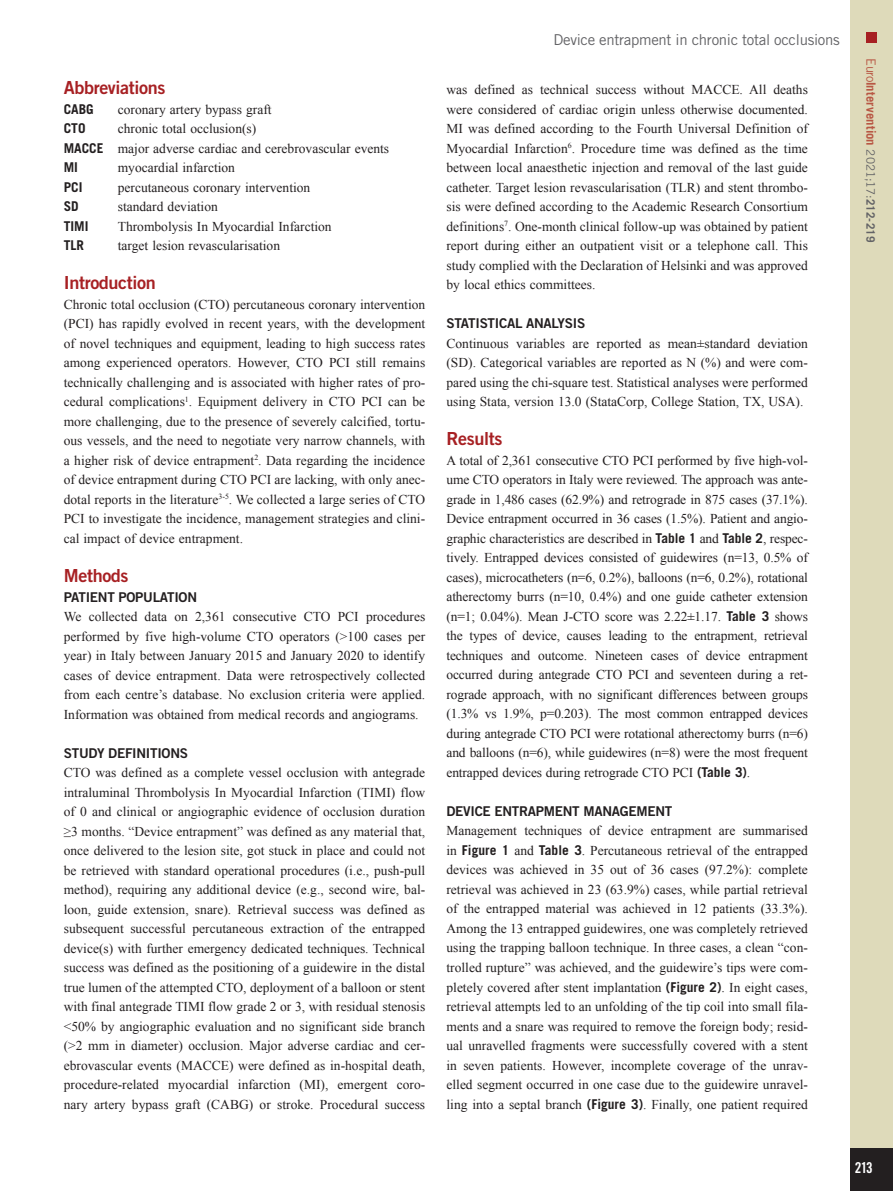
<style>
.page{position:relative;width:893px;height:1191px;background:#fff}
.page>*{position:absolute;margin:0;border:0;box-sizing:border-box;transform-origin:0 0}
.intertitre1{font:18px "Trade Gothic LT Std Bd 2";letter-spacing:-.02em;color:#a72023}
.t1{font:15px "Trade Gothic LT Std";letter-spacing:-.02em;color:#636366}
.t2{font:15px "Trade Gothic LT Std Bd Cn 20";color:#fff}
.text_1er_paragraph{font:13.5px/19.5px "Times New Roman";color:#231f20;text-align:justify}
.intertitre2{font:13.5px "Trade Gothic LT Std Bd 2";letter-spacing:-.02em;color:#231f20}
.text_1er_paragraph-2{font:700 13.5px "Trade Gothic LT Std";color:#231f20}
.t3{font:700 12.75px "Trade Gothic LT Std";letter-spacing:.005em;color:#b85744}
.s1{font-family:"Trade Gothic LT Std";font-weight:700}
.s2{font-weight:400}
.s3{font-weight:400;font-size:11.7px;color:#636366}
.s4{font-size:11.7px;color:#636366}
</style>
<div class="page">
<div style="left:850px;top:0;width:43px;height:1191px;background:#dedaba"></div>
<div style="left:850px;top:1148px;width:43px;height:43px;background:#231f20"></div>
<div style="left:866px;top:32px;width:11px;height:10px;background:#a72023"></div>
<p class="intertitre1" style="left:64px;top:77px;width:103px">Abbreviations</p>
<p class="text_1er_paragraph-2" style="left:64px;top:101px;width:32px">CABG</p>
<p class="text_1er_paragraph" style="left:118px;top:99px;width:155px">coronary artery bypass graft</p>
<p class="text_1er_paragraph-2" style="left:64px;top:120px;width:23px">CTO</p>
<p class="text_1er_paragraph" style="left:118px;top:119px;width:140px">chronic total occlusion(s)</p>
<p class="text_1er_paragraph" style="left:64px;top:138px;width:327px"><span class="s1">MACCE</span> major adverse cardiac and cerebrovascular events</p>
<p class="text_1er_paragraph-2" style="left:64px;top:159px;width:16px">MI</p>
<p class="text_1er_paragraph" style="left:118px;top:158px;width:119px">myocardial infarction</p>
<p class="text_1er_paragraph-2" style="left:64px;top:179px;width:20px">PCI</p>
<p class="text_1er_paragraph" style="left:118px;top:177px;width:194px">percutaneous coronary intervention</p>
<p class="text_1er_paragraph-2" style="left:64px;top:198px;width:17px">SD</p>
<p class="text_1er_paragraph" style="left:118px;top:197px;width:102px">standard deviation</p>
<p class="text_1er_paragraph-2" style="left:64px;top:218px;width:26px">TIMI</p>
<p class="text_1er_paragraph" style="left:118px;top:216px;width:215px">Thrombolysis In Myocardial Infarction</p>
<p class="text_1er_paragraph-2" style="left:64px;top:237px;width:22px">TLR</p>
<p class="text_1er_paragraph" style="left:118px;top:236px;width:164px">target lesion revascularisation</p>
<p class="intertitre1" style="left:64px;top:272px;width:94px">Introduction</p>
<p class="text_1er_paragraph" style="left:64px;top:294px;width:363px">Chronic total occlusion (CTO) percutaneous coronary intervention (PCI) has rapidly evolved in recent years, with the development of novel techniques and equipment, leading to high success rates among experienced operators. However, CTO PCI still remains technically challenging and is associated with higher rates of pro&shy;cedural complications<sup>1</sup>. Equipment delivery in CTO PCI can be more challenging, due to the presence of severely calcified, tortu&shy;ous vessels, and the need to negotiate very narrow channels, with a higher risk of device entrapment<sup>2</sup>. Data regarding the incidence of device entrapment during CTO PCI are lacking, with only anec&shy;dotal reports in the literature<sup>3-5</sup>. We collected a large series of CTO PCI to investigate the incidence, management strategies and clini&shy;cal impact of device entrapment.</p>
<p class="intertitre1" style="left:64px;top:564px;width:66px">Methods</p>
<p class="intertitre2" style="left:64px;top:588px;width:135px">PATIENT POPULATION</p>
<p class="text_1er_paragraph" style="left:64px;top:606px;width:363px">We collected data on 2,361 consecutive CTO PCI procedures performed by five high-volume CTO operators (&gt;100 cases per year) in Italy between January 2015 and January 2020 to identify cases of device entrapment. Data were retrospectively collected from each centre’s database. No exclusion criteria were applied.<br>Information was obtained from medical records and angiograms.</p>
<p class="intertitre2" style="left:64px;top:744px;width:126px">STUDY DEFINITIONS</p>
<p class="text_1er_paragraph" style="left:64px;top:762px;width:363px">CTO was defined as a complete vessel occlusion with antegrade intraluminal Thrombolysis In Myocardial Infarction (TIMI) flow of 0 and clinical or angiographic evidence of occlusion duration ≥3 months. “Device entrapment” was defined as any material that, once delivered to the lesion site, got stuck in place and could not be retrieved with standard operational procedures (i.e., push-pull method), requiring any additional device (e.g., second wire, bal&shy;loon, guide extension, snare). Retrieval success was defined as subsequent successful percutaneous extraction of the entrapped device(s) with further emergency dedicated techniques. Technical success was defined as the positioning of a guidewire in the distal true lumen of the attempted CTO, deployment of a balloon or stent with final antegrade TIMI flow grade 2 or 3, with residual stenosis &lt;50% by angiographic evaluation and no significant side branch (&gt;2 mm in diameter) occlusion. Major adverse cardiac and cer&shy;ebrovascular events (MACCE) were defined as in-hospital death, procedure-related myocardial infarction (MI), emergent coro&shy;nary artery bypass graft (CABG) or stroke. Procedural success</p>
<p class="t1" style="left:553px;top:30px;width:288px">Device entrapment in chronic total occlusions</p>
<p class="text_1er_paragraph" style="left:446px;top:80px;width:363px">was defined as technical success without MACCE. All deaths were considered of cardiac origin unless otherwise documented.<br>MI was defined according to the Fourth Universal Definition of Myocardial Infarction<sup>6</sup>. Procedure time was defined as the time between local anaesthetic injection and removal of the last guide catheter. Target lesion revascularisation (TLR) and stent thrombo&shy;sis were defined according to the Academic Research Consortium definitions<sup>7</sup>. One-month clinical follow-up was obtained by patient report during either an outpatient visit or a telephone call. This study complied with the Declaration of Helsinki and was approved by local ethics committees.</p>
<p class="intertitre2" style="left:446px;top:315px;width:140px">STATISTICAL ANALYSIS</p>
<p class="text_1er_paragraph" style="left:446px;top:333px;width:363px">Continuous variables are reported as mean±standard deviation (SD). Categorical variables are reported as N (%) and were com&shy;pared using the chi-square test. Statistical analyses were performed using Stata, version 13.0 (StataCorp, College Station, TX, USA).</p>
<p class="intertitre1" style="left:446px;top:428px;width:57px">Results</p>
<p class="text_1er_paragraph" style="left:446px;top:450px;width:363px">A total of 2,361 consecutive CTO PCI performed by five high-vol&shy;ume CTO operators in Italy were reviewed. The approach was ante&shy;grade in 1,486 cases (62.9%) and retrograde in 875 cases (37.1%).<br>Device entrapment occurred in 36 cases (1.5%). Patient and angio&shy;graphic characteristics are described in <span class="s1">Table 1</span> and <span class="s1">Table 2</span>, respec&shy;tively. Entrapped devices consisted of guidewires (n=13, 0.5% of cases), microcatheters (n=6, 0.2%), balloons (n=6, 0.2%), rotational atherectomy burrs (n=10, 0.4%) and one guide catheter extension (n=1; 0.04%). Mean J-CTO score was 2.22±1.17. <span class="s1">Table 3</span> shows the types of device, causes leading to the entrapment, retrieval techniques and outcome. Nineteen cases of device entrapment occurred during antegrade CTO PCI and seventeen during a ret&shy;rograde approach, with no significant differences between groups (1.3% vs 1.9%, p=0.203). The most common entrapped devices during antegrade CTO PCI were rotational atherectomy burrs (n=6) and balloons (n=6), while guidewires (n=8) were the most frequent entrapped devices during retrograde CTO PCI <span class="s1">(Table 3)</span>.</p>
<p class="intertitre2" style="left:446px;top:802px;width:227px">DEVICE ENTRAPMENT MANAGEMENT</p>
<p class="text_1er_paragraph" style="left:446px;top:821px;width:363px">Management techniques of device entrapment are summarised in <span class="s1">Figure 1</span> and <span class="s1">Table 3</span>. Percutaneous retrieval of the entrapped devices was achieved in 35 out of 36 cases (97.2%): complete retrieval was achieved in 23 (63.9%) cases, while partial retrieval of the entrapped material was achieved in 12 patients (33.3%).<br>Among the 13 entrapped guidewires, one was completely retrieved using the trapping balloon technique. In three cases, a clean “con&shy;trolled rupture” was achieved, and the guidewire’s tips were com&shy;pletely covered after stent implantation <span class="s1">(Figure 2)</span>. In eight cases, retrieval attempts led to an unfolding of the tip coil into small fila&shy;ments and a snare was required to remove the foreign body; resid&shy;ual unravelled fragments were successfully covered with a stent in seven patients. However, incomplete coverage of the unrav&shy;elled segment occurred in one case due to the guidewire unravel&shy;ling into a septal branch <span class="s1">(Figure 3)</span>. Finally, one patient required</p>
<p class="t3" style="left:879px;top:58px;width:185px;rotate:90deg"><span class="s2">Euro</span>Intervention <span class="s3">2021;17:</span><span class="s4">212-219</span></p>
<p class="t2" style="left:855px;top:1158px;width:20px">213</p>
</div>
